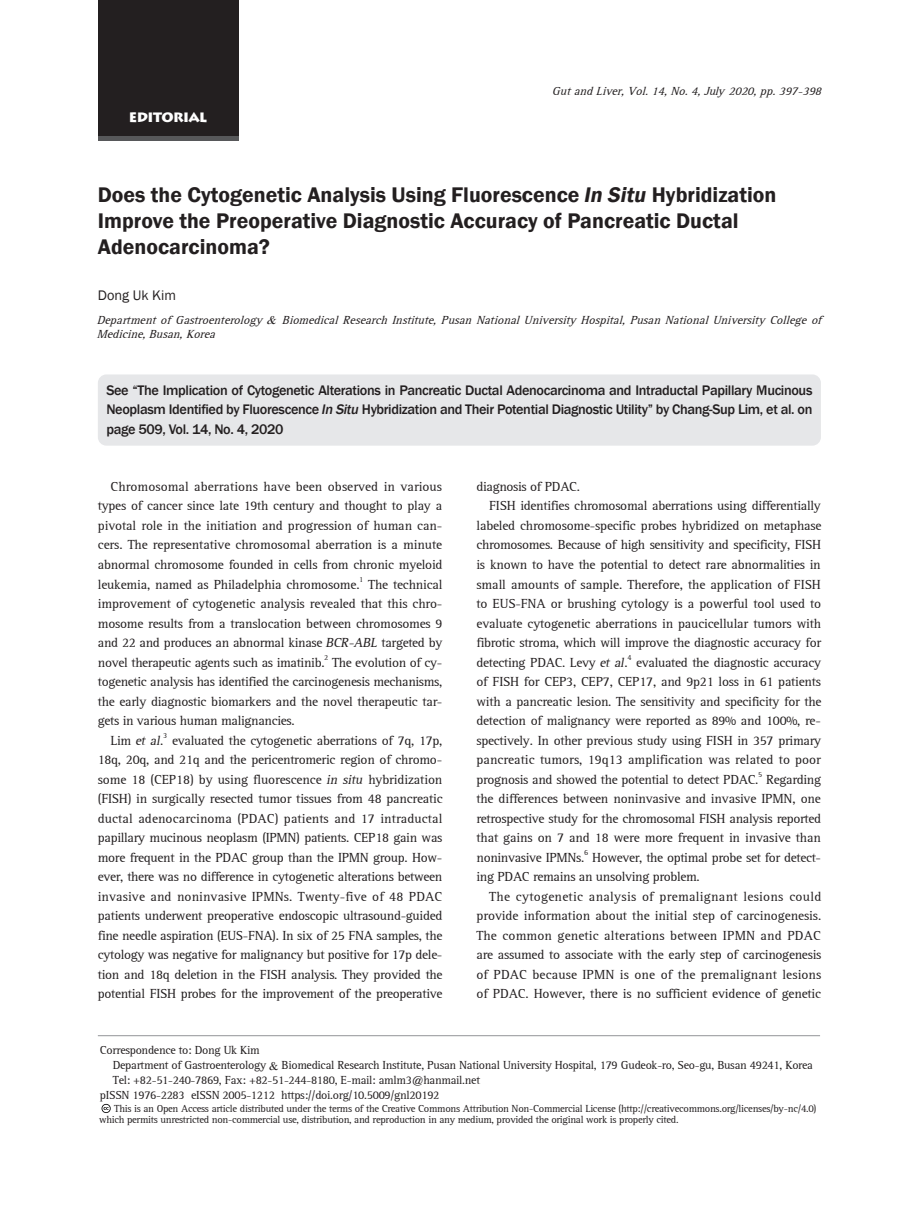
<style>
.page{position:relative;width:919px;height:1217px;background:#fff}
.page>*{position:absolute;margin:0;border:0;box-sizing:border-box;transform-origin:0 0}
.영문_제목{font:600 21.75px/26.1px "Franklin Gothic";color:#231f20}
.EDITORIAL{font:500 14.25px/19.5px "Franklin Gothic";letter-spacing:-.025em;color:#231f20;text-align:justify}
.영문_이름{font:14.25px "Franklin Gothic";color:#231f20}
.본문{font:13.5px/19.5px "Rotisser";letter-spacing:-.025em;color:#231f20;text-align:justify}
.t1{font:700 13.5px "Lithograph";letter-spacing:-.04em;color:#fff}
.책임저자란{font:12px "Rotisser";letter-spacing:-.025em;color:#231f20}
.영문_소속{font:italic 12px "Rotisser";color:#231f20}
.본문-2{font:10.5px/10.5px "Rotisser";letter-spacing:-.025em;color:#231f20}
.본문-3{font:7.8px "Rotisser";color:#231f20}
.s1{font-style:italic}
</style>
<div class="page">
<div style="left:98px;top:0;width:140px;height:140px;background:#57585a"></div>
<div style="left:98px;top:0;width:140px;height:136px;background:#231f20"></div>
<svg style="left:101px;top:1103px;width:10px;height:10px"></svg>
<div style="left:98px;top:374px;width:722px;height:71px;background:#e6e7e9;border-radius:9px"></div>
<hr style="left:98px;top:1035px;width:722px;height:1px;background:#939598">
<p class="t1" style="left:129px;top:109px;width:80px">EDITORIAL</p>
<p class="영문_소속" style="left:552px;top:85px;width:274px">GutandLiver,Vol.14,No.4,July 2020,pp.397-398</p>
<p class="영문_제목" style="left:98px;top:182px;width:680px">Does the Cytogenetic Analysis Using Fluorescence <span class="s1">In Situ</span> Hybridization<br>Improve the Preoperative Diagnostic Accuracy of Pancreatic Ductal<br>Adenocarcinoma?</p>
<p class="영문_이름" style="left:98px;top:286px;width:80px">Dong Uk Kim</p>
<p class="영문_소속" style="left:97px;top:312px;width:170px">Department of Gastroenterology</p>
<p class="영문_소속" style="left:282px;top:312px;width:541px">Biomedical Research Institute, Pusan National University Hospital, Pusan National University College of</p>
<p class="영문_소속" style="left:97px;top:327px;width:123px">Medicine,Busan,Korea</p>
<p class="EDITORIAL" style="left:106px;top:380px;width:707px">See “The Implication of Cytogenetic Alterations in Pancreatic Ductal Adenocarcinoma and Intraductal Papillary Mucinous Neoplasm Identified by Fluorescence <span class="s1">In Situ</span> Hybridization and Their Potential Diagnostic Utility” by Chang-Sup Lim, et al. on page 509, Vol. 14, No. 4, 2020</p>
<p class="본문" style="left:98px;top:477px;width:346px;text-indent:13px">Chromosomal aberrations have been observed in various types of cancer since late 19th century and thought to play a pivotal role in the initiation and progression of human can&shy;cers. The representative chromosomal aberration is a minute abnormal chromosome founded in cells from chronic myeloid leukemia, named as Philadelphia chromosome.</p>
<p class="본문-3" style="left:359px;top:575px;width:6px">1</p>
<p class="본문" style="left:98px;top:574px;width:346px;text-indent:270px">The technical improvement of cytogenetic analysis revealed that this chro&shy;mosome results from a translocation between chromosomes 9 and 22 and produces an abnormal kinase <span class="s1">BCR-ABL</span> targeted by novel therapeutic agents such as imatinib.</p>
<p class="본문-3" style="left:324px;top:653px;width:6px">2</p>
<p class="본문" style="left:98px;top:652px;width:346px;text-indent:234px">The evolution of cy&shy;togenetic analysis has identified the carcinogenesis mechanisms, the early diagnostic biomarkers and the novel therapeutic tar&shy;gets in various human malignancies.</p>
<p class="본문" style="left:111px;top:730px;width:54px">Lim <span class="s1">et al</span>.</p>
<p class="본문-3" style="left:163px;top:731px;width:6px">3</p>
<p class="본문" style="left:98px;top:730px;width:346px;text-indent:74px">evaluated the cytogenetic aberrations of 7q, 17p, 18q, 20q, and 21q and the pericentromeric region of chromo&shy;some 18 (CEP18) by using fluorescence <span class="s1">in situ</span> hybridization (FISH) in surgically resected tumor tissues from 48 pancreatic ductal adenocarcinoma (PDAC) patients and 17 intraductal papillary mucinous neoplasm (IPMN) patients. CEP18 gain was more frequent in the PDAC group than the IPMN group. How&shy;ever, there was no difference in cytogenetic alterations between invasive and noninvasive IPMNs. Twenty-five of 48 PDAC patients underwent preoperative endoscopic ultrasound-guided fine needle aspiration (EUS-FNA). In six of 25 FNA samples, the cytology was negative for malignancy but positive for 17p dele&shy;tion and 18q deletion in the FISH analysis. They provided the potential FISH probes for the improvement of the preoperative</p>
<p class="본문" style="left:476px;top:477px;width:105px">diagnosis of PDAC.</p>
<p class="본문" style="left:476px;top:496px;width:346px;text-indent:13px">FISH identifies chromosomal aberrations using differentially labeled chromosome-specific probes hybridized on metaphase chromosomes. Because of high sensitivity and specificity, FISH is known to have the potential to detect rare abnormalities in small amounts of sample. Therefore, the application of FISH to EUS-FNA or brushing cytology is a powerful tool used to evaluate cytogenetic aberrations in paucicellular tumors with fibrotic stroma, which will improve the diagnostic accuracy for detecting PDAC. Levy <span class="s1">et al</span>.</p>
<p class="본문-3" style="left:627px;top:653px;width:6px">4</p>
<p class="본문" style="left:476px;top:652px;width:346px;text-indent:160px">evaluated the diagnostic accuracy of FISH for CEP3, CEP7, CEP17, and 9p21 loss in 61 patients with a pancreatic lesion. The sensitivity and specificity for the detection of malignancy were reported as 89% and 100%, re&shy;spectively. In other previous study using FISH in 357 primary pancreatic tumors, 19q13 amplification was related to poor prognosis and showed the potential to detect PDAC.</p>
<p class="본문-3" style="left:758px;top:770px;width:6px">5</p>
<p class="본문" style="left:476px;top:769px;width:346px;text-indent:290px">Regarding the differences between noninvasive and invasive IPMN, one retrospective study for the chromosomal FISH analysis reported that gains on 7 and 18 were more frequent in invasive than noninvasive IPMNs.</p>
<p class="본문-3" style="left:584px;top:848px;width:6px">6</p>
<p class="본문" style="left:476px;top:847px;width:346px;text-indent:116px">However, the optimal probe set for detect&shy;ing PDAC remains an unsolving problem.</p>
<p class="본문" style="left:476px;top:886px;width:346px;text-indent:13px">The cytogenetic analysis of premalignant lesions could provide information about the initial step of carcinogenesis.<br>The common genetic alterations between IPMN and PDAC are assumed to associate with the early step of carcinogenesis of PDAC because IPMN is one of the premalignant lesions of PDAC. However, there is no sufficient evidence of genetic</p>
<p class="책임저자란" style="left:100px;top:1043px;width:161px">Correspondence to: Dong Uk Kim</p>
<p class="책임저자란" style="left:113px;top:1058px;width:155px">Department of Gastroenterology</p>
<p class="책임저자란" style="left:281px;top:1058px;width:533px">Biomedical Research Institute, Pusan National University Hospital, 179 Gudeok-ro, Seo-gu, Busan 49241, Korea</p>
<p class="책임저자란" style="left:113px;top:1073px;width:369px">Tel: +82-51-240-7869, Fax: +82-51-244-8180, E-mail: amlm3@hanmail.net</p>
<p class="책임저자란" style="left:100px;top:1088px;width:341px">pISSN 1976-2283 eISSN 2005-1212 https://doi.org/10.5009/gnl20192</p>
<p class="본문-2" style="left:99px;top:1103px;width:718px;text-indent:15px">This is an Open Access article distributed under the terms of the Creative Commons Attribution Non-Commercial License (http://creativecommons.org/licenses/by-nc/4.0) which permits unrestricted non-commercial use, distribution, and reproduction in any medium, provided the original work is properly cited.</p>
</div>
